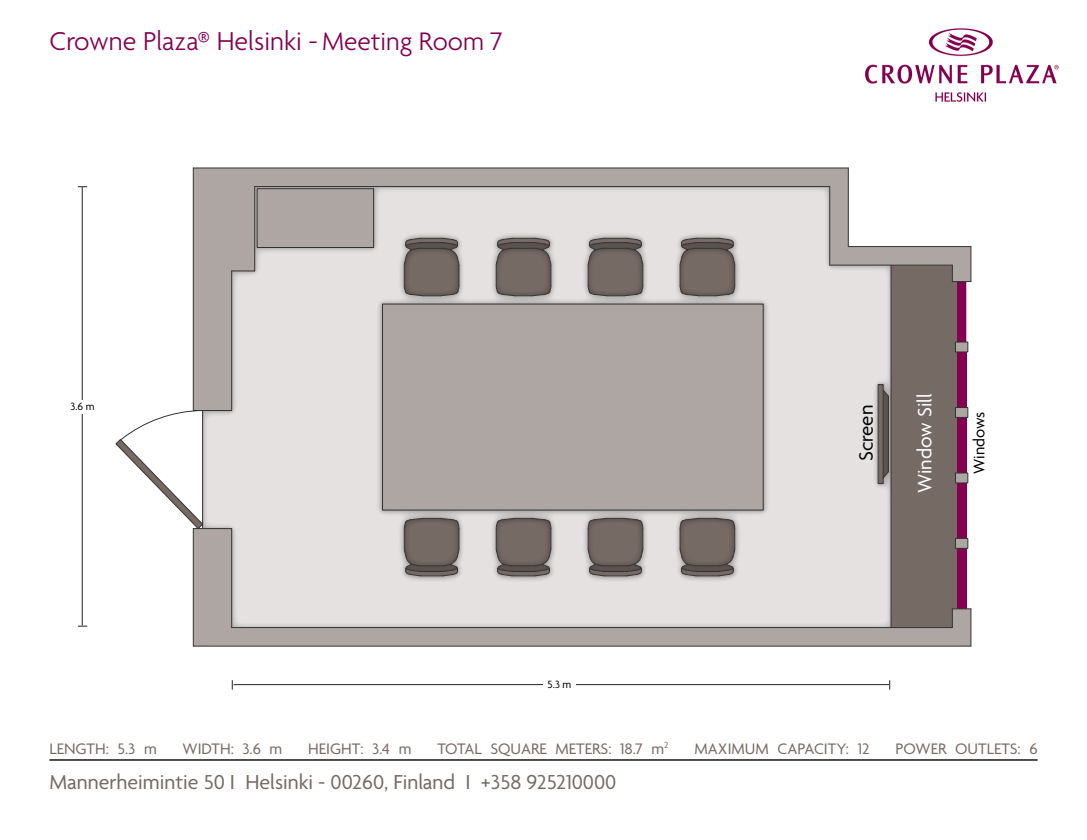
<style>
.page{position:relative;width:1087px;height:840px;background:#fff}
.page>*{position:absolute;margin:0;border:0;box-sizing:border-box;transform-origin:0 0}
.t1{font:300 28px "Agenda";color:#830051}
.t2{font:21.88px "Agenda";color:#766a65}
.t3{font:21px "Agenda";color:#fff}
.t4{font:21px "Agenda";color:#000}
.t5{font:16.62px "Agenda";color:#000}
.t6{font:16.45px "Agenda";color:#766a65}
.t7{font:11.38px "Agenda";color:#000}
.s1{font-size:27.47px}
</style>
<div class="page">
<svg style="left:194px;top:529px;width:776px;height:117px;background:#aaa3a0"></svg>
<svg style="left:194px;top:169px;width:776px;height:241px;fill:#ada6a3"></svg>
<svg style="left:203px;top:187px;width:688px;height:441px;background:#cec9c8"></svg>
<hr style="left:254px;top:187px;width:1px;height:84px;background:#333">
<svg style="left:232px;top:271px;width:23px;height:1px"></svg>
<hr style="left:231px;top:271px;width:1px;height:140px;background:#333">
<hr style="left:193px;top:168px;width:1px;height:243px;background:#333">
<hr style="left:193px;top:529px;width:1px;height:117px;background:#333">
<hr style="left:231px;top:529px;width:1px;height:99px;background:#333">
<hr style="left:232px;top:627px;width:720px;height:1px;background:#333">
<hr style="left:193px;top:646px;width:778px;height:1px;background:#333">
<hr style="left:830px;top:265px;width:122px;height:1px;background:#333">
<hr style="left:848px;top:246px;width:123px;height:1px;background:#333">
<hr style="left:829px;top:187px;width:1px;height:78px;background:#333">
<hr style="left:848px;top:168px;width:1px;height:79px;background:#333">
<hr style="left:255px;top:186px;width:575px;height:1px;background:#333">
<hr style="left:193px;top:168px;width:655px;height:1px;background:#333">
<hr style="left:970px;top:247px;width:1px;height:35px;background:#333">
<hr style="left:970px;top:609px;width:1px;height:37px;background:#333">
<svg style="left:115px;top:410px;width:117px;height:119px"></svg>
<div style="left:382px;top:304px;width:381px;height:206px;border:1px solid #333"></div>
<svg style="left:679px;top:236px;width:56px;height:61px;background:#746b67"></svg>
<svg style="left:588px;top:236px;width:55px;height:61px;background:#736965"></svg>
<svg style="left:496px;top:236px;width:56px;height:61px;background:#746b67"></svg>
<svg style="left:404px;top:236px;width:56px;height:61px;background:#746a66"></svg>
<svg style="left:679px;top:518px;width:56px;height:62px;background:#766c69"></svg>
<svg style="left:588px;top:518px;width:55px;height:62px;background:#756b67"></svg>
<svg style="left:496px;top:518px;width:56px;height:62px;background:#766c68"></svg>
<svg style="left:404px;top:518px;width:56px;height:62px;background:#756c68"></svg>
<svg style="left:877px;top:265px;width:94px;height:363px;background:#877376"></svg>
<div style="left:257px;top:188px;width:117px;height:60px;border:1px solid #333"></div>
<hr style="left:82px;top:187px;width:1px;height:438px;background:#231f20">
<hr style="left:234px;top:684px;width:655px;height:1px;background:#231f20">
<div style="left:66px;top:400px;width:33px;height:14px;background:#fff"></div>
<div style="left:543px;top:678px;width:32px;height:14px;background:#fff"></div>
<img style="left:865px;top:28px;width:194px;height:74px">
<hr style="left:49px;top:759px;width:988px;height:2px;background:#000">
<p class="t1" style="left:49px;top:26px;width:455px">Crowne Plaza® Helsinki -<span class="s1">Meeting Room 7</span></p>
<p class="t7" style="left:70px;top:400px;width:26px">3.6 m</p>
<p class="t7" style="left:548px;top:678px;width:25px">5.3 m</p>
<p class="t3" style="left:913px;top:493px;width:101px;rotate:-90deg">Window Sill</p>
<p class="t4" style="left:855px;top:461px;width:58px;rotate:-90deg">Screen</p>
<p class="t5" style="left:970px;top:474px;width:64px;rotate:-90deg">Windows</p>
<p class="t6" style="left:49px;top:740px;width:109px">LENGTH: 5.3 m</p>
<p class="t6" style="left:183px;top:740px;width:101px">WIDTH: 3.6 m</p>
<p class="t6" style="left:308px;top:740px;width:105px">HEIGHT: 3.4 m</p>
<p class="t6" style="left:437px;top:740px;width:233px">TOTAL SQUARE METERS: 18.7 m<sup>2</sup></p>
<p class="t6" style="left:694px;top:740px;width:176px">MAXIMUM CAPACITY: 12</p>
<p class="t6" style="left:895px;top:740px;width:144px">POWER OUTLETS: 6</p>
<h2 class="t2" style="left:49px;top:770px;width:568px">Mannerheimintie 50 I Helsinki - 00260, Finland I +358 925210000</h2>
</div>
